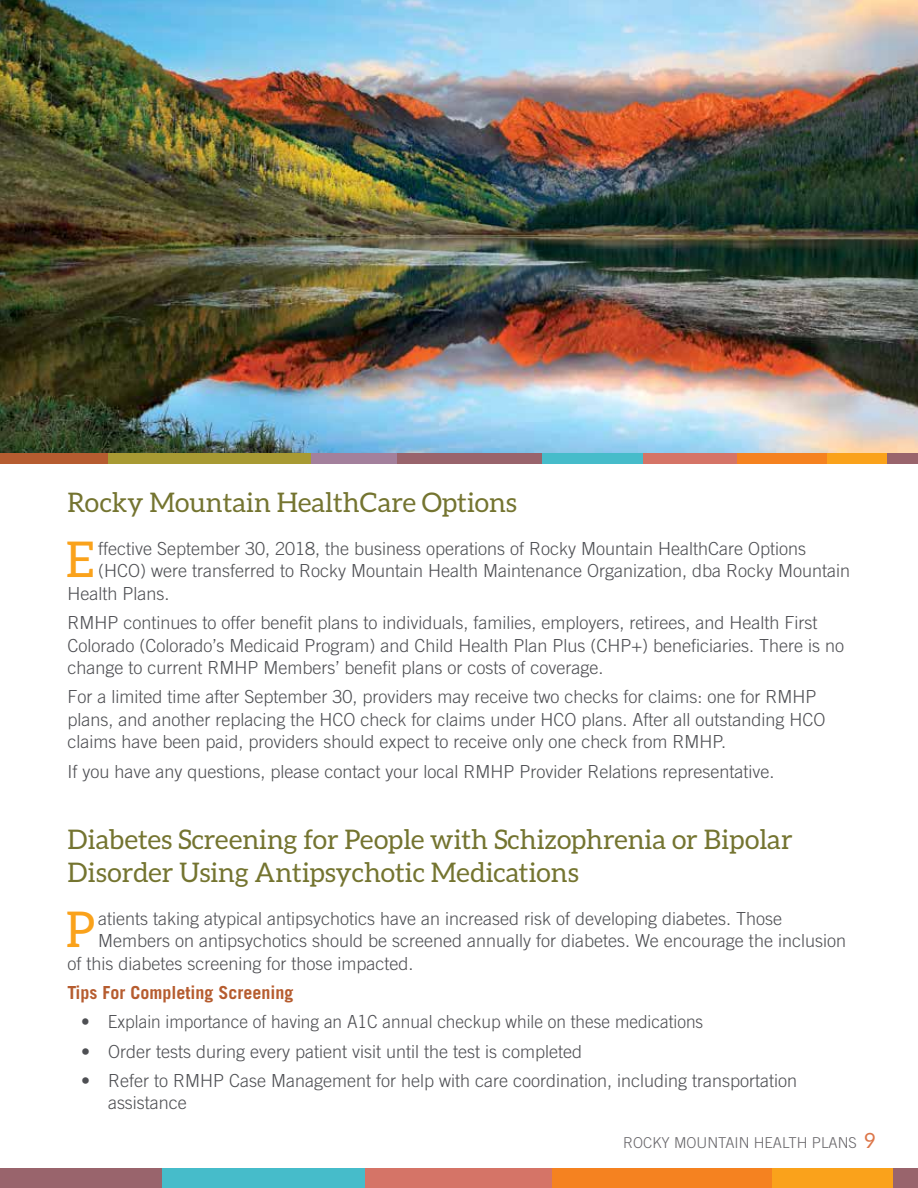
<style>
.page{position:relative;width:918px;height:1188px;background:#fff}
.page>*{position:absolute;margin:0;border:0;box-sizing:border-box;transform-origin:0 0}
.t1{font:49.35px "Aleo";color:#faa21b}
.t2{font:27px/33px "Aleo";color:#747430}
.t3{font:300 18px/22.5px "Trade Gothic LT Pro";color:#4e4f53}
.t4{font:300 18px "Trade Gothic LT Pro";color:#4e4f53;scale:.96 1}
.t5{font:700 18px "Trade Gothic LT Pro";color:#b65c2f}
.t6{font:300 15px "Trade Gothic LT Pro";color:#68666a}
.s1{font-family:"Aleo";font-weight:400;font-size:21px;color:#dc7649}
</style>
<div class="page">
<div style="left:870px;top:1168px;width:48px;height:20px;background:#99646c"></div>
<div style="left:0;top:1168px;width:165px;height:20px;background:#99646c"></div>
<div style="left:162px;top:1168px;width:207px;height:20px;background:#46bcca"></div>
<div style="left:366px;top:1168px;width:189px;height:20px;background:#d57467"></div>
<div style="left:552px;top:1168px;width:224px;height:20px;background:#f58220"></div>
<div style="left:772px;top:1168px;width:121px;height:20px;background:#faa21b"></div>
<img style="left:0;top:0;width:918px;height:454px">
<div style="left:104px;top:454px;width:209px;height:10px;background:#a89a33"></div>
<div style="left:311px;top:454px;width:88px;height:10px;background:#a3809c"></div>
<div style="left:397px;top:454px;width:146px;height:10px;background:#99646c"></div>
<div style="left:542px;top:454px;width:103px;height:10px;background:#46bcca"></div>
<div style="left:644px;top:454px;width:95px;height:10px;background:#d57467"></div>
<div style="left:737px;top:454px;width:113px;height:10px;background:#f58220"></div>
<div style="left:827px;top:454px;width:82px;height:10px;background:#faa21b"></div>
<div style="left:887px;top:454px;width:31px;height:10px;background:#99646c"></div>
<div style="left:0;top:454px;width:108px;height:10px;background:#b65c30"></div>
<h2 class="t2" style="left:68px;top:486px;width:451px">Rocky Mountain HealthCare Options</h2>
<h1 class="t1" style="left:66px;top:532px;width:30px">E</h1>
<p class="t3" style="left:98px;top:537px;width:710px">ffective September 30, 2018, the business operations of Rocky Mountain HealthCare Options</p>
<p class="t3" style="left:98px;top:559px;width:754px">(HCO) were transferred to Rocky Mountain Health Maintenance Organization, dba Rocky Mountain</p>
<p class="t3" style="left:68px;top:582px;width:104px">Health Plans.</p>
<p class="t3" style="left:68px;top:611px;width:778px">RMHP continues to offer benefit plans to individuals, families, employers, retirees, and Health First<br>Colorado (Colorado’s Medicaid Program) and Child Health Plan Plus (CHP+) beneficiaries. There is no change to current RMHP Members’ benefit plans or costs of coverage.</p>
<p class="t3" style="left:68px;top:685px;width:760px">For a limited time after September 30, providers may receive two checks for claims: one for RMHP plans, and another replacing the HCO check for claims under HCO plans. After all outstanding HCO claims have been paid, providers should expect to receive only one check from RMHP.</p>
<p class="t3" style="left:68px;top:760px;width:709px">If you have any questions, please contact your local RMHP Provider Relations representative.</p>
<h2 class="t2" style="left:68px;top:823px;width:727px">Diabetes Screening for People with Schizophrenia or Bipolar<br>Disorder Using Antipsychotic Medications</h2>
<h1 class="t1" style="left:66px;top:902px;width:31px">P</h1>
<p class="t3" style="left:98px;top:907px;width:686px">atients taking atypical antipsychotics have an increased risk of developing diabetes. Those</p>
<p class="t3" style="left:98px;top:929px;width:749px">Members on antipsychotics should be screened annually for diabetes. We encourage the inclusion</p>
<p class="t3" style="left:68px;top:952px;width:348px">of this diabetes screening for those impacted.</p>
<p class="t5" style="left:68px;top:982px;width:228px">Tips For Completing Screening</p>
<p class="t4" style="left:81px;top:1011px;width:650px">• Explain importance of having an A1C annual checkup while on these medications</p>
<p class="t3" style="left:81px;top:1040px;width:503px">• Order tests during every patient visit until the test is completed</p>
<p class="t3" style="left:108px;top:1069px;width:691px;text-indent:-27px">• Refer to RMHP Case Management for help with care coordination, including transportation assistance</p>
<p class="t6" style="left:623px;top:1133px;width:254px">ROCKY MOUNTAIN HEALTH PLANS <span class="s1">9</span></p>
</div>
